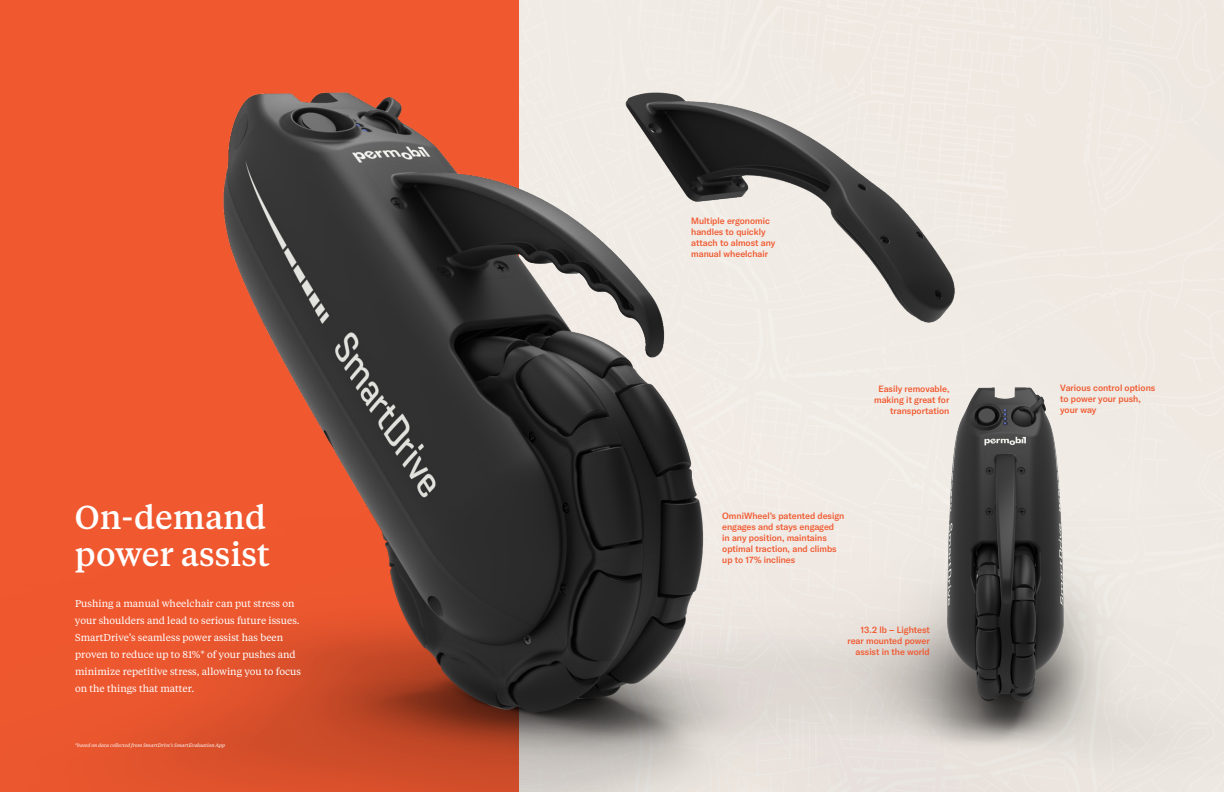
<style>
.page{position:relative;width:1224px;height:792px;background:#fff}
.page>*{position:absolute;margin:0;border:0;box-sizing:border-box;transform-origin:0 0}
.t1{font:500 33px/37px "Tiempos Text";color:#fff}
.Body{font:10px/17px "Tiempos Text";color:#fff}
.t2{font:500 9px/11px "GT America";color:#f05930}
.Bullets{font:italic 5px "Tiempos Text";color:#fff}
</style>
<div class="page">
<img style="left:518px;top:0;width:706px;height:792px">
<svg style="left:0;top:0;width:518px;height:792px;fill:#ef5830"></svg>
<img style="left:828px;top:365px;width:336px;height:385px">
<p class="t2" style="left:691px;top:216px;width:86px">Multiple ergonomic handles to quickly attach to almost any manual wheelchair</p>
<p class="t2" style="left:874px;top:384px;width:77px;text-align:right">Easily removable, making it great for transportation</p>
<p class="t1" style="left:75px;top:497px;width:196px">On-demand power assist</p>
<p class="t2" style="left:722px;top:510px;width:124px">OmniWheel’s patented design engages and stays engaged<br>in any position, maintains optimal traction, and climbs up to 17% inclines</p>
<p class="Body" style="left:75px;top:594px;width:228px">Pushing a manual wheelchair can put stress on your shoulders and lead to serious future issues.<br>SmartDrive’s seamless power assist has been proven to reduce up to 81%* of your pushes and minimize repetitive stress, allowing you to focus on the things that matter.</p>
<p class="Bullets" style="left:75px;top:742px;width:152px">*based on data collected from SmartDrive’s SmartEvaluation App</p>
<p class="t2" style="left:847px;top:624px;width:84px;text-align:right">13.2 lb – Lightest rear mounted power assist in the world</p>
<p class="t2" style="left:1060px;top:382px;width:97px">Various control options to power your push, your way</p>
</div>
